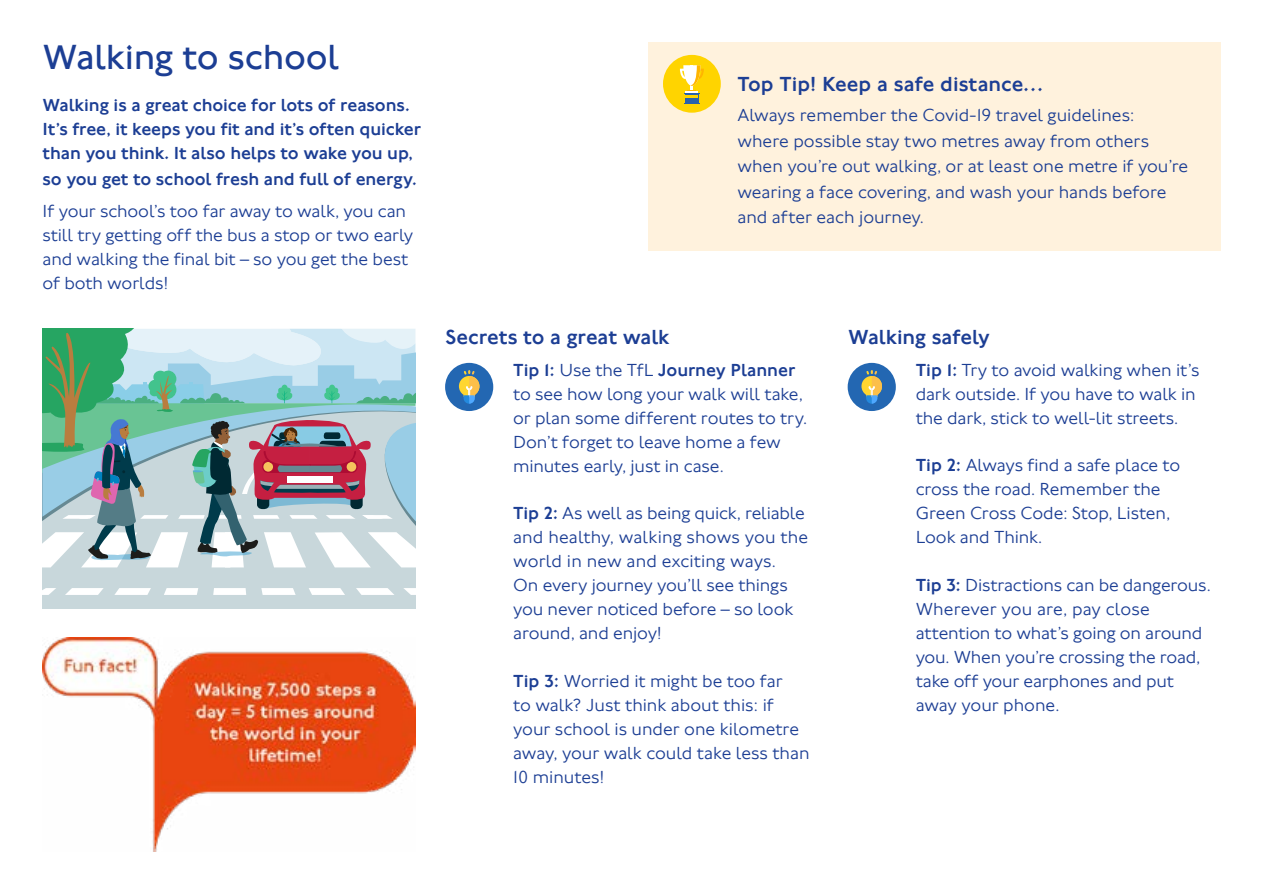
<style>
.page{position:relative;width:1263px;height:893px;background:#fff}
.page>*{position:absolute;margin:0;border:0;box-sizing:border-box;transform-origin:0 0}
.t1{font:36px "Johnston 100";letter-spacing:-.01em;color:#1c3e94}
.t2{font:500 21px "Johnston 100";color:#1c3e94}
.t3{font:300 18px/24px "Johnston 100";letter-spacing:-.005em;color:#1c3e94}
.t4{font:500 18px/24.5px "Johnston 100";letter-spacing:-.01em;color:#1c3e94}
.s1{font-weight:500}
</style>
<div class="page">
<div style="left:648px;top:43px;width:573px;height:208px;background:#fff2dd"></div>
<div style="left:42px;top:407px;width:373px;height:201px;background:#c8d7db"></div>
<svg style="left:42px;top:588px;width:373px;height:7px"></svg>
<svg style="left:42px;top:329px;width:373px;height:238px"></svg>
<img style="left:42px;top:638px;width:373px;height:213px">
<div style="left:663px;top:55px;width:58px;height:58px;background:#ffd400;border-radius:50%"></div>
<svg style="left:680px;top:65px;width:24px;height:39px"></svg>
<div style="left:445px;top:363px;width:48px;height:48px;background:#2367b2;border-radius:50%"></div>
<svg style="left:459px;top:370px;width:20px;height:34px"></svg>
<div style="left:848px;top:363px;width:48px;height:48px;background:#2367b2;border-radius:50%"></div>
<svg style="left:861px;top:370px;width:21px;height:34px"></svg>
<h1 class="t1" style="left:43px;top:37px;width:298px">Walking to school</h1>
<p class="t4" style="left:43px;top:93px;width:380px">Walking is a great choice for lots of reasons.<br>It’s free, it keeps you fit and it’s often quicker than you think. It also helps to wake you up, so you get to school fresh and full of energy.</p>
<p class="t3" style="left:43px;top:199px;width:372px">If your school’s too far away to walk, you can still try getting off the bus a stop or two early and walking the final bit – so you get the best of both worlds!</p>
<p class="t2" style="left:737px;top:73px;width:307px">Top Tip! Keep a safe distance…</p>
<p class="t3" style="left:737px;top:103px;width:452px;line-height:25.5px">Always remember the Covid-19 travel guidelines: where possible stay two metres away from others when you’re out walking, or at least one metre if you’re wearing a face covering, and wash your hands before and after each journey.</p>
<p class="t2" style="left:445px;top:326px;width:226px">Secrets to a great walk</p>
<p class="t3" style="left:513px;top:358px;width:295px"><span class="s1">Tip 1:</span> Use the TfL <span class="s1">Journey Planner </span>to see how long your walk will take, or plan some different routes to try.<br>Don’t forget to leave home a few minutes early, just in case.</p>
<p class="t3" style="left:513px;top:501px;width:296px"><span class="s1">Tip 2:</span> As well as being quick, reliable and healthy, walking shows you the world in new and exciting ways.<br>On every journey you’ll see things you never noticed before – so look around, and enjoy!</p>
<p class="t3" style="left:513px;top:669px;width:298px"><span class="s1">Tip 3:</span> Worried it might be too far<br>to walk? Just think about this: if your school is under one kilometre away, your walk could take less than<br>10 minutes!</p>
<p class="t2" style="left:848px;top:326px;width:143px">Walking safely</p>
<p class="t3" style="left:916px;top:358px;width:285px"><span class="s1">Tip 1:</span> Try to avoid walking when it’s dark outside. If you have to walk in the dark, stick to well-lit streets.</p>
<p class="t3" style="left:916px;top:453px;width:266px"><span class="s1">Tip 2:</span> Always find a safe place to cross the road. Remember the<br>Green Cross Code: Stop, Listen,<br>Look and Think.</p>
<p class="t3" style="left:916px;top:573px;width:297px"><span class="s1">Tip 3:</span> Distractions can be dangerous.<br>Wherever you are, pay close attention to what’s going on around you. When you’re crossing the road, take off your earphones and put away your phone.</p>
</div>
